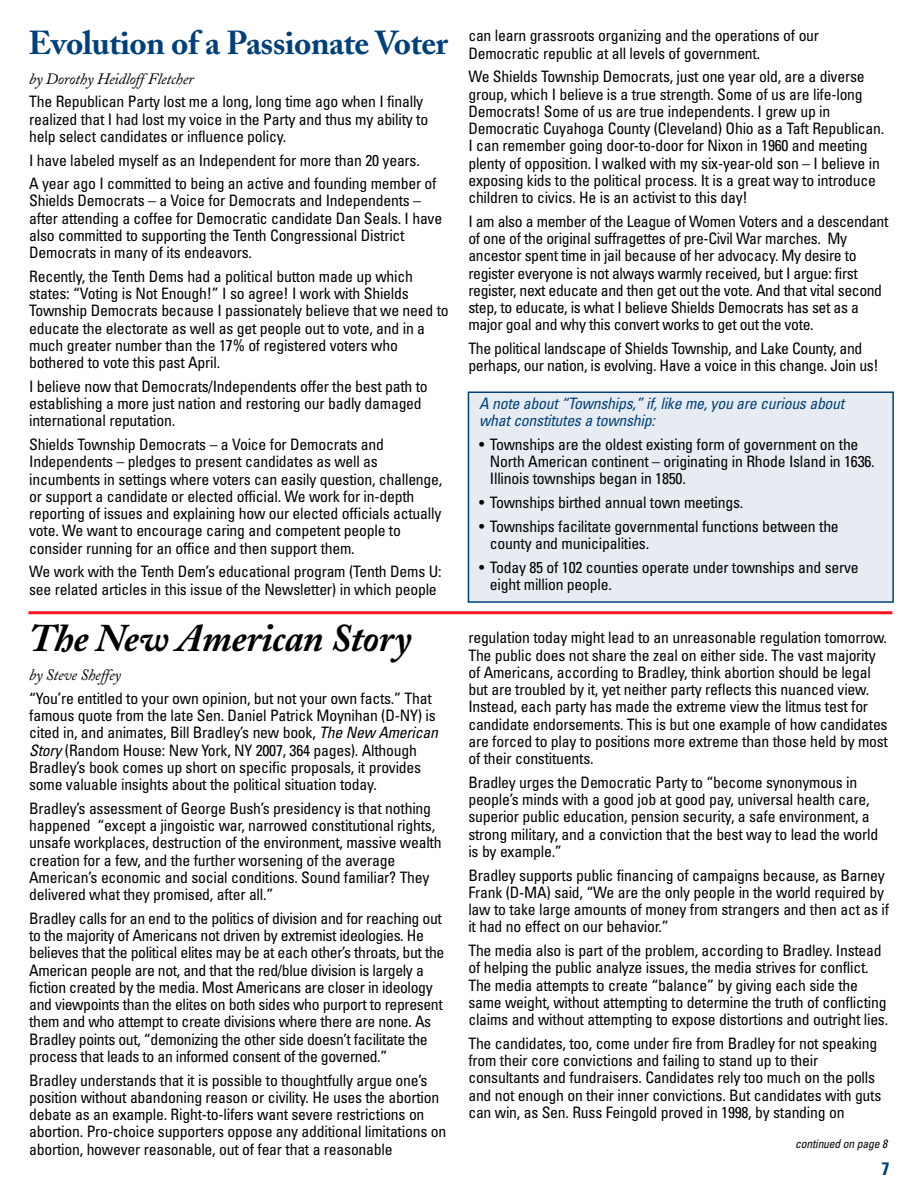
<style>
.page{position:relative;width:918px;height:1188px;background:#fff}
.page>*{position:absolute;margin:0;border:0;box-sizing:border-box;transform-origin:0 0}
.t1{font:italic 700 39px "Adobe Caslon";letter-spacing:-.015em;color:#000}
.t2{font:700 33px "Adobe Caslon";letter-spacing:-.015em;color:#00407a}
.t3{font:700 condensed 18px "Univers";color:#00407a}
.t4{font:condensed 15.75px/17.2px "Univers";letter-spacing:-.015em;color:#000}
.t5{font:italic condensed 15.75px/17.2px "Univers";letter-spacing:-.015em;color:#00407a}
.t6{font:italic 15.75px "Adobe Caslon";letter-spacing:-.015em;color:#000}
.t7{font:italic condensed 12px "Univers";letter-spacing:-.015em;color:#000}
.s1{font-style:italic}
</style>
<div class="page">
<div style="left:468px;top:392px;width:425px;height:210px;background:#e6ecf2"></div>
<div style="left:468px;top:392px;width:426px;height:211px;border:2px solid #00407a"></div>
<hr style="left:28px;top:611px;width:864px;height:3px;background:#ff1521">
<h2 class="t2" style="left:28px;top:29px;width:421px">Evolution of a Passionate Voter</h2>
<p class="t6" style="left:29px;top:73px;width:166px">by Dorothy Heidloff Fletcher</p>
<p class="t4" style="left:29px;top:94px;width:401px">The Republican Party lost me a long, long time ago when I finally realized that I had lost my voice in the Party and thus my ability to help select candidates or influence policy.</p>
<p class="t4" style="left:29px;top:149px;width:409px;line-height:23.7px">I have labeled myself as an Independent for more than 20 years.<br>A year ago I committed to being an active and founding member of</p>
<p class="t4" style="left:29px;top:194px;width:415px">Shields Democrats – a Voice for Democrats and Independents – after attending a coffee for Democratic candidate Dan Seals. I have also committed to supporting the Tenth Congressional District Democrats in many of its endeavors.</p>
<p class="t4" style="left:29px;top:269px;width:421px">Recently, the Tenth Dems had a political button made up which states: “Voting is Not Enough!” I so agree! I work with Shields Township Democrats because I passionately believe that we need to educate the electorate as well as get people out to vote, and in a much greater number than the 17% of registered voters who bothered to vote this past April.</p>
<p class="t4" style="left:29px;top:379px;width:400px">I believe now that Democrats/Independents offer the best path to establishing a more just nation and restoring our badly damaged international reputation.</p>
<p class="t4" style="left:29px;top:437px;width:415px">Shields Township Democrats – a Voice for Democrats and Independents – pledges to present candidates as well as incumbents in settings where voters can easily question, challenge, or support a candidate or elected official. We work for in-depth reporting of issues and explaining how our elected officials actually vote. We want to encourage caring and competent people to consider running for an office and then support them.</p>
<p class="t4" style="left:29px;top:564px;width:414px">We work with the Tenth Dem’s educational program (Tenth Dems U: see related articles in this issue of the Newsletter) in which people</p>
<h1 class="t1" style="left:29px;top:625px;width:384px">The New American Story</h1>
<p class="t6" style="left:29px;top:670px;width:93px">by Steve Sheffey</p>
<p class="t4" style="left:29px;top:691px;width:410px">“You’re entitled to your own opinion, but not your own facts.” That famous quote from the late Sen. Daniel Patrick Moynihan (D-NY) is cited in, and animates, Bill Bradley’s new book, <span class="s1">The New American Story</span> (Random House: New York, NY 2007, 364 pages). Although Bradley’s book comes up short on specific proposals, it provides some valuable insights about the political situation today.</p>
<p class="t4" style="left:29px;top:801px;width:414px">Bradley’s assessment of George Bush’s presidency is that nothing happened “except a jingoistic war, narrowed constitutional rights, unsafe workplaces, destruction of the environment, massive wealth creation for a few, and the further worsening of the average American’s economic and social conditions. Sound familiar? They delivered what they promised, after all.”</p>
<p class="t4" style="left:29px;top:911px;width:417px">Bradley calls for an end to the politics of division and for reaching out to the majority of Americans not driven by extremist ideologies. He believes that the political elites may be at each other’s throats, but the American people are not, and that the red/blue division is largely a fiction created by the media. Most Americans are closer in ideology and viewpoints than the elites on both sides who purport to represent them and who attempt to create divisions where there are none. As Bradley points out, “demonizing the other side doesn’t facilitate the process that leads to an informed consent of the governed.”</p>
<p class="t4" style="left:29px;top:1073px;width:418px">Bradley understands that it is possible to thoughtfully argue one’s position without abandoning reason or civility. He uses the abortion debate as an example. Right-to-lifers want severe restrictions on abortion. Pro-choice supporters oppose any additional limitations on abortion, however reasonable, out of fear that a reasonable</p>
<p class="t4" style="left:468px;top:28px;width:352px">can learn grassroots organizing and the operations of our<br>Democratic republic at all levels of government.</p>
<p class="t4" style="left:468px;top:69px;width:417px">We Shields Township Democrats, just one year old, are a diverse group, which I believe is a true strength. Some of us are life-long Democrats! Some of us are true independents. I grew up in Democratic Cuyahoga County (Cleveland) Ohio as a Taft Republican.<br>I can remember going door-to-door for Nixon in 1960 and meeting plenty of opposition. I walked with my six-year-old son – I believe in exposing kids to the political process. It is a great way to introduce children to civics. He is an activist to this day!</p>
<p class="t4" style="left:468px;top:214px;width:422px">I am also a member of the League of Women Voters and a descendant of one of the original suffragettes of pre-Civil War marches. My ancestor spent time in jail because of her advocacy. My desire to register everyone is not always warmly received, but I argue: first register, next educate and then get out the vote. And that vital second step, to educate, is what I believe Shields Democrats has set as a major goal and why this convert works to get out the vote.</p>
<p class="t4" style="left:468px;top:341px;width:412px">The political landscape of Shields Township, and Lake County, and perhaps, our nation, is evolving. Have a voice in this change. Join us!</p>
<p class="t5" style="left:479px;top:396px;width:367px">A note about “Townships,” if, like me, you are curious about what constitutes a township:</p>
<p class="t4" style="left:490px;top:437px;width:386px;text-indent:-11px">• Townships are the oldest existing form of government on the<br>North American continent – originating in Rhode Island in 1636.<br>Illinois townships began in 1850.</p>
<p class="t4" style="left:479px;top:495px;width:266px">• Townships birthed annual town meetings.</p>
<p class="t4" style="left:490px;top:519px;width:350px;text-indent:-11px">• Townships facilitate governmental functions between the county and municipalities.</p>
<p class="t4" style="left:490px;top:560px;width:370px;text-indent:-11px">• Today 85 of 102 counties operate under townships and serve eight million people.</p>
<p class="t4" style="left:468px;top:630px;width:421px">regulation today might lead to an unreasonable regulation tomorrow.<br>The public does not share the zeal on either side. The vast majority of Americans, according to Bradley, think abortion should be legal but are troubled by it, yet neither party reflects this nuanced view.<br>Instead, each party has made the extreme view the litmus test for candidate endorsements. This is but one example of how candidates are forced to play to positions more extreme than those held by most of their constituents.</p>
<p class="t4" style="left:468px;top:775px;width:412px">Bradley urges the Democratic Party to “become synonymous in people’s minds with a good job at good pay, universal health care, superior public education, pension security, a safe environment, a strong military, and a conviction that the best way to lead the world is by example.”</p>
<p class="t4" style="left:468px;top:868px;width:422px">Bradley supports public financing of campaigns because, as Barney Frank (D-MA) said, “We are the only people in the world required by law to take large amounts of money from strangers and then act as if it had no effect on our behavior.”</p>
<p class="t4" style="left:468px;top:943px;width:421px">The media also is part of the problem, according to Bradley. Instead of helping the public analyze issues, the media strives for conflict.<br>The media attempts to create “balance” by giving each side the same weight, without attempting to determine the truth of conflicting claims and without attempting to expose distortions and outright lies.</p>
<p class="t4" style="left:468px;top:1036px;width:415px">The candidates, too, come under fire from Bradley for not speaking from their core convictions and failing to stand up to their consultants and fundraisers. Candidates rely too much on the polls and not enough on their inner convictions. But candidates with guts can win, as Sen. Russ Feingold proved in 1998, by standing on</p>
<p class="t7" style="left:795px;top:1139px;width:94px">continued on page 8</p>
<p class="t3" style="left:882px;top:1162px;width:9px">7</p>
</div>
